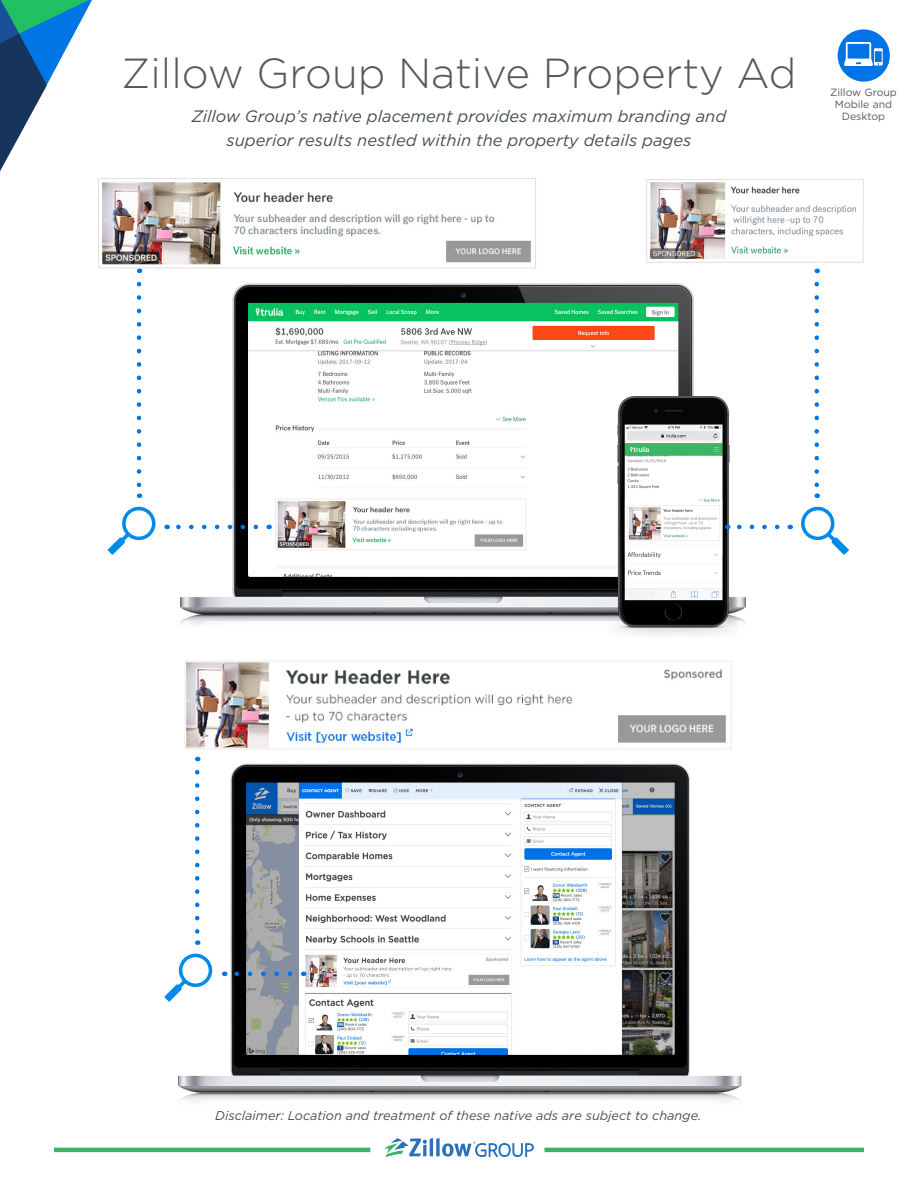
<style>
.page{position:relative;width:918px;height:1188px;background:#fff}
.page>*{position:absolute;margin:0;border:0;box-sizing:border-box;transform-origin:0 0}
.t1{font:300 42px "Gotham";color:#57585a}
.t2{font:italic 16.5px "Gotham";color:#464e51}
.t3{font:italic 12.75px "Gotham";color:#464e51}
.t4{font:10.5px/12px "Gotham";color:#57585a;text-align:center}
</style>
<div class="page">
<img style="left:0;top:0;width:92px;height:171px">
<hr style="left:54px;top:1148px;width:316px;height:4px;background:#39b663">
<hr style="left:544px;top:1148px;width:320px;height:4px;background:#39b663">
<svg style="left:385px;top:1138px;width:148px;height:19px"></svg>
<img style="left:179px;top:757px;width:563px;height:345px">
<img style="left:180px;top:284px;width:566px;height:341px">
<img style="left:608px;top:396px;width:130px;height:239px">
<div style="left:838px;top:29px;width:52px;height:53px;background:#0074e4;border-radius:50%"></div>
<img style="left:844px;top:42px;width:28px;height:24px">
<svg style="left:874px;top:48px;width:9px;height:18px"></svg>
<img style="left:184px;top:660px;width:548px;height:89px">
<img style="left:98px;top:178px;width:438px;height:91px">
<img style="left:646px;top:179px;width:218px;height:84px">
<svg style="left:108px;top:507px;width:47px;height:48px"></svg>
<svg style="left:801px;top:507px;width:48px;height:48px"></svg>
<svg style="left:734px;top:525px;width:43px;height:4px"></svg>
<svg style="left:167px;top:525px;width:89px;height:4px"></svg>
<svg style="left:814px;top:284px;width:5px;height:214px"></svg>
<svg style="left:137px;top:284px;width:4px;height:214px"></svg>
<svg style="left:164px;top:954px;width:48px;height:47px"></svg>
<svg style="left:231px;top:972px;width:59px;height:4px"></svg>
<svg style="left:195px;top:772px;width:5px;height:173px"></svg>
<p class="t1" style="left:122px;top:46px;width:676px">Zillow Group Native Property Ad</p>
<p class="t2" style="left:192px;top:105px;width:536px">Zillow Group’s native placement provides maximum branding and</p>
<p class="t2" style="left:227px;top:129px;width:466px">superior results nestled within the property details pages</p>
<p class="t4" style="left:830px;top:87px;width:68px">Zillow Group<br>Mobile and<br>Desktop</p>
<p class="t3" style="left:215px;top:1107px;width:488px">Disclaimer: Location and treatment of these native ads are subject to change.</p>
</div>
